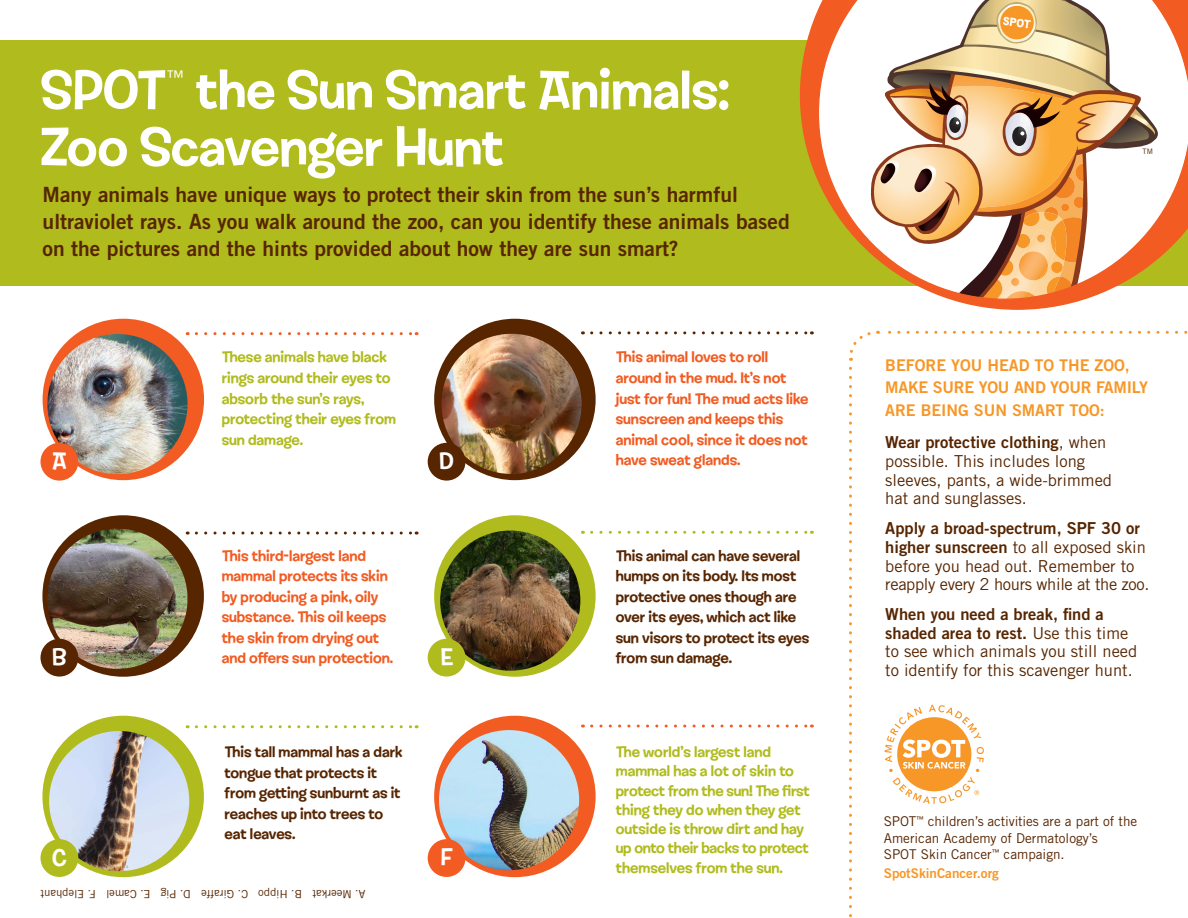
<style>
.page{position:relative;width:1188px;height:918px;background:#fff}
.page>*{position:absolute;margin:0;border:0;box-sizing:border-box;transform-origin:0 0}
.t1{font:54px/57px "Shag Expert Lounge";color:#fff}
.t2{font:24px "Shag Expert Lounge";color:#fff}
.t3{font:21px/27px "Trade Gothic LT Std Bd 2";color:#572500}
.t4{font:17.55px "Trade Gothic LT Std Cn 18";color:#fff}
.t5{font:16.5px/18.8px "Trade Gothic LT Std";color:#572500}
.t6{font:16.2px/22.5px "Trade Gothic LT Std Bd 2";color:#f79727}
.t7{font:15.45px/20.5px "Shag Expert Lounge";color:#f25b21}
.t8{font:15.45px/19.2px "Shag Expert Lounge";color:#b0bb1d}
.t9{font:15.45px/20.5px "Shag Expert Lounge";color:#572500}
.t10{font:13.5px/16.5px "Trade Gothic LT Std";color:#572500}
.t11{font:13.5px "Trade Gothic LT Std Bd 2";color:#f79727}
.t12{font:11.25px "Trade Gothic LT Std";color:#572500}
.t13{font:7.5px "Trade Gothic LT Std";color:#572500}
.s1{font-family:"Trade Gothic LT Std Bd 2"}
</style>
<div class="page">
<svg style="left:849px;top:368px;width:3px;height:550px"></svg>
<svg style="left:849px;top:330px;width:339px;height:31px"></svg>
<div style="left:0;top:40px;width:1188px;height:246px;background:#b0bb1d"></div>
<svg style="left:800px;top:10px;width:282px;height:300px"></svg>
<svg style="left:818px;top:0;width:370px;height:300px"></svg>
<div style="left:436px;top:717px;width:158px;height:159px;background:#f25b21;border-radius:50%"></div>
<div style="left:434px;top:716px;width:162px;height:161px;border:3px solid #f25b21;border-radius:50%"></div>
<img style="left:439px;top:730px;width:140px;height:140px;border-radius:70px">
<div style="left:44px;top:517px;width:158px;height:158px;background:#572500;border-radius:50%"></div>
<div style="left:42px;top:515px;width:162px;height:162px;border:3px solid #572500;border-radius:50%"></div>
<img style="left:47px;top:529px;width:140px;height:140px;border-radius:69px">
<div style="left:44px;top:717px;width:158px;height:159px;background:#b0bb1d;border-radius:50%"></div>
<div style="left:42px;top:716px;width:162px;height:161px;border:3px solid #b0bb1d;border-radius:50%"></div>
<img style="left:49px;top:731px;width:140px;height:140px;border-radius:70px">
<div style="left:436px;top:320px;width:158px;height:159px;background:#572500;border-radius:50%"></div>
<div style="left:434px;top:319px;width:162px;height:161px;border:3px solid #572500;border-radius:50%"></div>
<img style="left:441px;top:334px;width:141px;height:140px;border-radius:70px">
<div style="left:436px;top:517px;width:158px;height:158px;background:#b0bb1d;border-radius:50%"></div>
<div style="left:434px;top:515px;width:162px;height:162px;border:3px solid #b0bb1d;border-radius:50%"></div>
<img style="left:440px;top:531px;width:140px;height:140px;border-radius:70px">
<div style="left:44px;top:320px;width:159px;height:159px;background:#f25b21;border-radius:50%"></div>
<div style="left:43px;top:319px;width:161px;height:161px;border:3px solid #f25b21;border-radius:50%"></div>
<img style="left:47px;top:334px;width:141px;height:140px;border-radius:70px">
<svg style="left:196px;top:332px;width:221px;height:3px"></svg>
<svg style="left:592px;top:331px;width:220px;height:3px"></svg>
<svg style="left:196px;top:532px;width:221px;height:3px"></svg>
<svg style="left:592px;top:531px;width:220px;height:3px"></svg>
<svg style="left:196px;top:725px;width:221px;height:3px"></svg>
<svg style="left:592px;top:725px;width:220px;height:3px"></svg>
<svg style="left:885px;top:705px;width:99px;height:99px"></svg>
<div style="left:40px;top:443px;width:38px;height:38px;background:#f25b21;border-radius:50%"></div>
<div style="left:428px;top:443px;width:37px;height:38px;background:#572500;border-radius:50%"></div>
<div style="left:40px;top:639px;width:38px;height:38px;background:#572500;border-radius:50%"></div>
<div style="left:428px;top:639px;width:37px;height:38px;background:#b0bb1d;border-radius:50%"></div>
<div style="left:40px;top:839px;width:38px;height:38px;background:#b0bb1d;border-radius:50%"></div>
<div style="left:428px;top:839px;width:37px;height:38px;background:#f25b21;border-radius:50%"></div>
<p class="t1" style="left:40px;top:62px;width:691px;text-indent:155px">the Sun Smart Animals:<br>Zoo Scavenger Hunt</p>
<p class="t1" style="left:40px;top:62px;width:127px">SPOT</p>
<p class="t4" style="left:167px;top:67px;width:19px">™</p>
<p class="t3" style="left:43px;top:180px;width:749px">Many animals have unique ways to protect their skin from the sun’s harmful ultraviolet rays. As you walk around the zoo, can you identify these animals based on the pictures and the hints provided about how they are sun smart?</p>
<p class="t8" style="left:222px;top:347px;width:176px;line-height:20.5px">These animals have black rings around their eyes to absorb the sun’s rays, protecting their eyes from sun damage.</p>
<p class="t2" style="left:52px;top:447px;width:16px">A</p>
<p class="t2" style="left:439px;top:447px;width:16px">D</p>
<p class="t7" style="left:222px;top:546px;width:173px">This third-largest land mammal protects its skin by producing a pink, oily substance. This oil keeps the skin from drying out and offers sun protection.</p>
<p class="t2" style="left:52px;top:643px;width:16px">B</p>
<p class="t2" style="left:441px;top:643px;width:14px">E</p>
<p class="t9" style="left:225px;top:742px;width:180px">This tall mammal has a dark tongue that protects it from getting sunburnt as it reaches up into trees to eat leaves.</p>
<p class="t2" style="left:52px;top:845px;width:16px">C</p>
<p class="t2" style="left:441px;top:843px;width:14px">F</p>
<p class="t12" style="left:365px;top:900px;width:326px;rotate:-180deg">A. Meerkat B. Hippo C. Giraffe D. Pig E. Camel F. Elephant</p>
<p class="t7" style="left:616px;top:347px;width:194px">This animal loves to roll around in the mud. It’s not just for fun! The mud acts like sunscreen and keeps this animal cool, since it does not have sweat glands.</p>
<p class="t9" style="left:616px;top:546px;width:195px">This animal can have several humps on its body. Its most protective ones though are over its eyes, which act like sun visors to protect its eyes from sun damage.</p>
<p class="t8" style="left:616px;top:743px;width:196px">The world’s largest land mammal has a lot of skin to protect from the sun! The first thing they do when they get outside is throw dirt and hay up onto their backs to protect themselves from the sun.</p>
<p class="t13" style="left:1143px;top:147px;width:12px">TM</p>
<p class="t6" style="left:885px;top:354px;width:264px">BEFORE YOU HEAD TO THE ZOO,<br>MAKE SURE YOU AND YOUR FAMILY<br>ARE BEING SUN SMART TOO:</p>
<p class="t5" style="left:885px;top:433px;width:228px"><span class="s1">Wear protective clothing</span>, when possible. This includes long sleeves, pants, a wide-brimmed hat and sunglasses.</p>
<p class="t5" style="left:885px;top:519px;width:266px"><span class="s1">Apply a broad-spectrum, SPF 30 or higher sunscreen</span> to all exposed skin before you head out. Remember to reapply every 2 hours while at the zoo.</p>
<p class="t5" style="left:885px;top:604px;width:254px"><span class="s1">When you need a break, find a shaded area to rest.</span> Use this time to see which animals you still need to identify for this scavenger hunt.</p>
<p class="t10" style="left:884px;top:813px;width:255px">SPOT<sup>™</sup> children’s activities are a part of the<br>American Academy of Dermatology’s<br>SPOT Skin Cancer<sup>™</sup> campaign.</p>
<p class="t11" style="left:884px;top:865px;width:117px">SpotSkinCancer.org</p>
</div>
